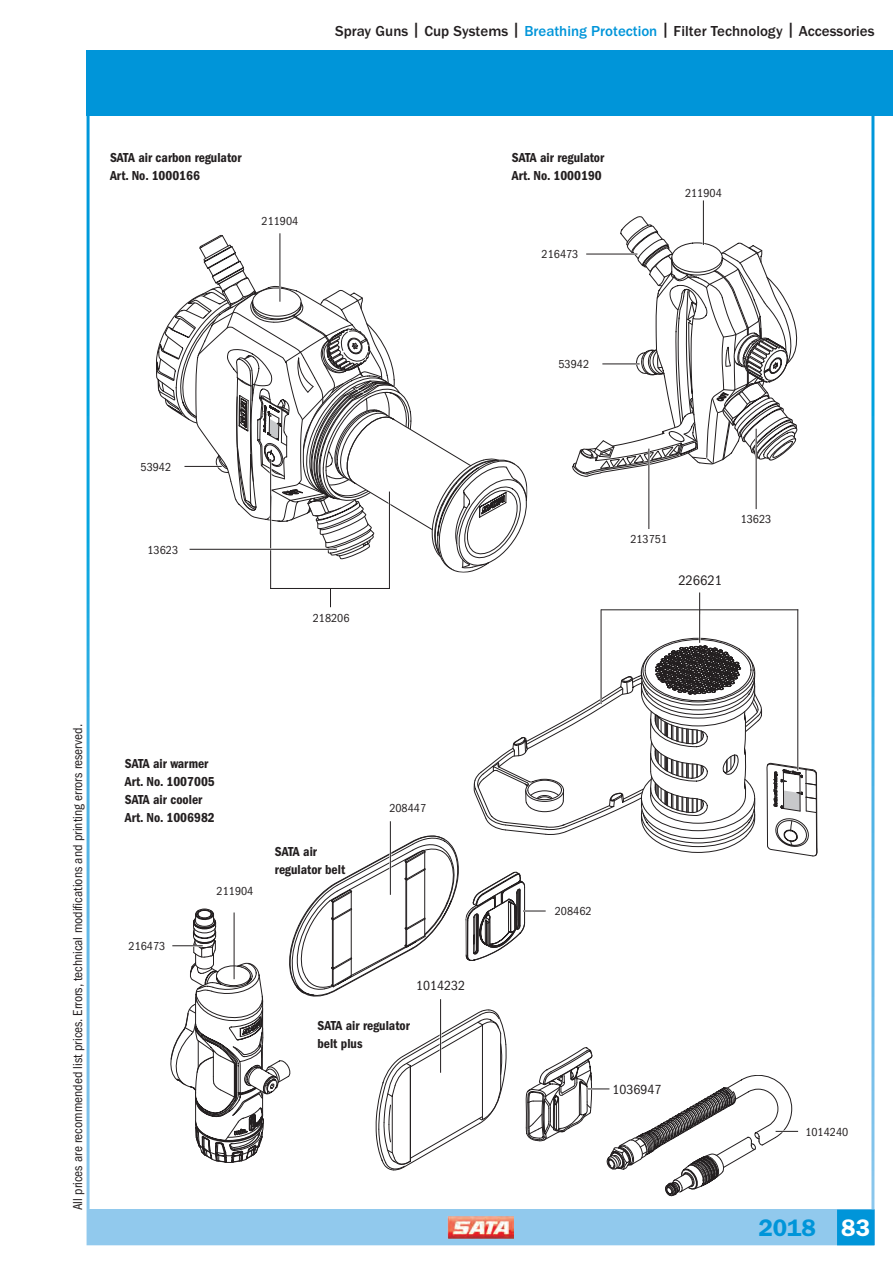
<style>
.page{position:relative;width:893px;height:1263px;background:#fff}
.page>*{position:absolute;margin:0;border:0;box-sizing:border-box;transform-origin:0 0}
.t1{font:600 24px "ITC Franklin Gothic Std";color:#0095d9}
.t2{font:600 24px "ITC Franklin Gothic Std";color:#fff}
.t3{font:500 15px "ITC Franklin Gothic Std";color:#231f20}
.Product_Text{font:condensed 14.25px "ITC Franklin Gothic Std";color:#231f20}
.Product_Text-2{font:condensed 13.65px "ITC Franklin Gothic Std";color:#231f20}
.t4{font:13.5px/18px "ITC Franklin Gothic Std Dm Cd";color:#231f20}
.t5{font:condensed 13.5px "ITC Franklin Gothic Std";color:#231f20}
.Product_Text-3{font:condensed 12px "ITC Franklin Gothic Std";color:#231f20}
.s1{color:#0095d9}
</style>
<div class="page">
<div style="left:87px;top:1210px;width:787px;height:35px;background:#91c9ed"></div>
<div style="left:837px;top:1210px;width:37px;height:35px;background:#0095d9"></div>
<div style="left:87px;top:50px;width:806px;height:65px;background:#0095d9"></div>
<img style="left:448px;top:1209px;width:65px;height:37px">
<svg style="left:572px;top:216px;width:225px;height:261px"></svg>
<hr style="left:702px;top:200px;width:2px;height:45px;background:#fff">
<hr style="left:703px;top:200px;width:1px;height:45px;background:#231f20">
<hr style="left:648px;top:449px;width:2px;height:80px;background:#fff">
<hr style="left:648px;top:449px;width:1px;height:80px;background:#231f20">
<hr style="left:755px;top:429px;width:2px;height:80px;background:#fff">
<hr style="left:756px;top:429px;width:1px;height:80px;background:#231f20">
<svg style="left:156px;top:235px;width:372px;height:338px"></svg>
<hr style="left:270px;top:459px;width:2px;height:130px;background:#fff">
<hr style="left:270px;top:459px;width:1px;height:130px;background:#231f20">
<hr style="left:388px;top:492px;width:2px;height:97px;background:#fff">
<hr style="left:389px;top:492px;width:1px;height:97px;background:#231f20">
<hr style="left:279px;top:233px;width:2px;height:69px;background:#fff">
<hr style="left:280px;top:233px;width:1px;height:69px;background:#231f20">
<hr style="left:586px;top:253px;width:51px;height:2px;background:#fff">
<hr style="left:586px;top:254px;width:51px;height:1px;background:#231f20">
<hr style="left:270px;top:588px;width:120px;height:1px;background:#231f20">
<svg style="left:330px;top:589px;width:1px;height:18px"></svg>
<svg style="left:699px;top:592px;width:1px;height:17px"></svg>
<hr style="left:797px;top:609px;width:1px;height:162px;background:#231f20">
<hr style="left:699px;top:609px;width:1px;height:34px;background:#231f20">
<hr style="left:601px;top:609px;width:1px;height:95px;background:#231f20">
<hr style="left:601px;top:609px;width:197px;height:1px;background:#231f20">
<svg style="left:171px;top:635px;width:646px;height:561px"></svg>
<hr style="left:172px;top:945px;width:31px;height:2px;background:#fff">
<hr style="left:172px;top:945px;width:31px;height:1px;background:#231f20">
<hr style="left:184px;top:465px;width:38px;height:2px;background:#fff">
<hr style="left:184px;top:466px;width:38px;height:1px;background:#231f20">
<hr style="left:602px;top:363px;width:38px;height:2px;background:#fff">
<hr style="left:602px;top:364px;width:38px;height:1px;background:#231f20">
<hr style="left:190px;top:548px;width:147px;height:2px;background:#fff">
<hr style="left:190px;top:549px;width:147px;height:1px;background:#231f20">
<p class="t3" style="left:335px;top:22px;width:541px">Spray Guns | Cup Systems | <span class="s1">Breathing Protection</span> | Filter Technology | Accessories</p>
<p class="t4" style="left:110px;top:149px;width:133px">SATA air carbon regulator</p>
<p class="t4" style="left:110px;top:167px;width:91px">Art. No. 1000166</p>
<p class="Product_Text-3" style="left:262px;top:214px;width:38px">211904</p>
<p class="Product_Text-3" style="left:141px;top:460px;width:32px">53942</p>
<p class="Product_Text-3" style="left:148px;top:543px;width:32px">13623</p>
<p class="Product_Text-3" style="left:313px;top:611px;width:38px">218206</p>
<p class="t5" style="left:70px;top:1210px;width:488px;rotate:-90deg">All prices are recommended list prices. Errors, technical modifications and printing errors reserved.</p>
<p class="t4" style="left:125px;top:755px;width:85px">SATA air warmer</p>
<p class="t4" style="left:125px;top:773px;width:91px">Art. No. 1007005</p>
<p class="t4" style="left:125px;top:791px;width:79px">SATA air cooler</p>
<p class="t4" style="left:125px;top:809px;width:91px">Art. No. 1006982</p>
<p class="Product_Text-3" style="left:129px;top:939px;width:38px">216473</p>
<p class="Product_Text-3" style="left:217px;top:884px;width:38px">211904</p>
<p class="t4" style="left:275px;top:842px;width:72px">SATA air regulator belt</p>
<p class="Product_Text-3" style="left:389px;top:801px;width:38px">208447</p>
<p class="Product_Text-2" style="left:416px;top:978px;width:50px">1014232</p>
<p class="t4" style="left:317px;top:1017px;width:94px">SATA air regulator belt plus</p>
<p class="t4" style="left:512px;top:149px;width:94px">SATA air regulator</p>
<p class="t4" style="left:512px;top:167px;width:91px">Art. No. 1000190</p>
<p class="Product_Text-3" style="left:542px;top:247px;width:38px">216473</p>
<p class="Product_Text-3" style="left:558px;top:357px;width:32px">53942</p>
<p class="Product_Text-3" style="left:685px;top:187px;width:38px">211904</p>
<p class="Product_Text-3" style="left:630px;top:532px;width:38px">213751</p>
<p class="Product_Text" style="left:678px;top:572px;width:45px">226621</p>
<p class="Product_Text-3" style="left:741px;top:512px;width:32px">13623</p>
<p class="Product_Text-3" style="left:555px;top:904px;width:38px">208462</p>
<p class="Product_Text-2" style="left:613px;top:1081px;width:50px">1036947</p>
<p class="Product_Text-3" style="left:805px;top:1125px;width:44px">1014240</p>
<h1 class="t1" style="left:758px;top:1213px;width:59px">2018</h1>
<h1 class="t2" style="left:841px;top:1213px;width:30px">83</h1>
</div>
